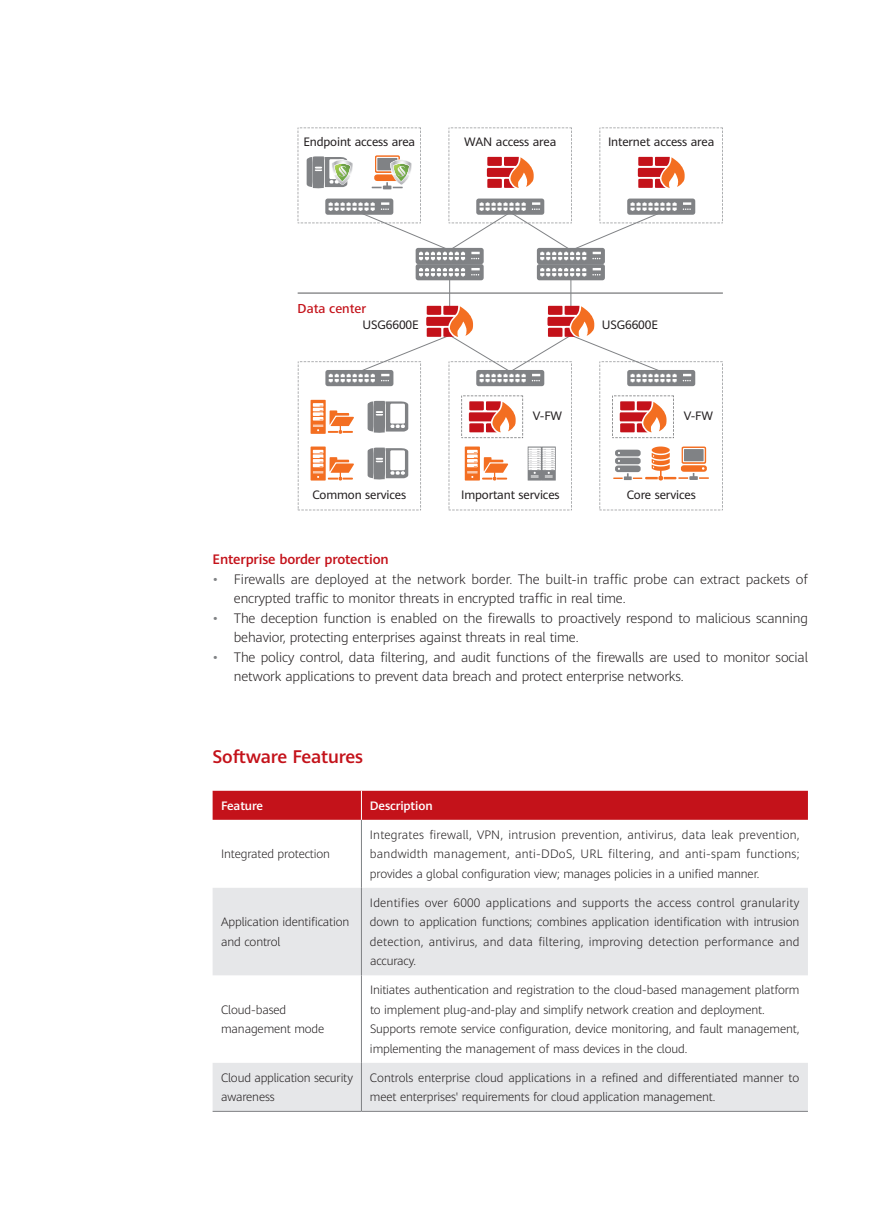
<style>
.page{position:relative;width:893px;height:1212px;background:#fff}
.page>*{position:absolute;margin:0;border:0;box-sizing:border-box;transform-origin:0 0}
.t1{font:500 18px "Huawei Sans";letter-spacing:-.01em;color:#c4121a}
.t2{font:300 13.5px/19.5px "Huawei Sans";letter-spacing:-.01em;color:#231f20}
.t3{font:500 13.5px "Huawei Sans";letter-spacing:-.01em;color:#c4121a}
.t4{font:500 13.5px "Frutiger Next LT";color:#c4121a}
.t5{font:300 12px/19.5px "Huawei Sans";letter-spacing:-.01em;color:#231f20}
.t6{font:12px "Huawei Sans";letter-spacing:-.01em;color:#231f20}
.t7{font:500 12px "Huawei Sans";letter-spacing:-.01em;color:#fff}
.s1{color:#808285}
</style>
<div class="page">
<svg style="left:298px;top:128px;width:425px;height:382px"></svg>
<svg style="left:213px;top:888px;width:595px;height:223px;fill:#e6e7e9"></svg>
<hr style="left:361px;top:820px;width:1px;height:68px;background:#808285">
<hr style="left:361px;top:888px;width:1px;height:87px;background:#808285">
<hr style="left:361px;top:975px;width:1px;height:88px;background:#808285">
<hr style="left:361px;top:1063px;width:1px;height:48px;background:#808285">
<div style="left:213px;top:791px;width:595px;height:29px;background:#c4121a"></div>
<hr style="left:213px;top:1111px;width:148px;height:1px;background:#808285">
<hr style="left:361px;top:1111px;width:447px;height:1px;background:#808285">
<p class="t6" style="left:303px;top:133px;width:113px">Endpoint access area</p>
<p class="t6" style="left:464px;top:133px;width:94px">WAN access area</p>
<p class="t6" style="left:608px;top:133px;width:108px">Internet access area</p>
<p class="t4" style="left:298px;top:301px;width:70px">Data center</p>
<p class="t6" style="left:363px;top:316px;width:58px">USG6600E</p>
<p class="t6" style="left:602px;top:316px;width:58px">USG6600E</p>
<p class="t6" style="left:533px;top:408px;width:31px">V-FW</p>
<p class="t6" style="left:684px;top:408px;width:31px">V-FW</p>
<p class="t6" style="left:312px;top:486px;width:95px">Common services</p>
<p class="t6" style="left:461px;top:486px;width:100px">Important services</p>
<p class="t6" style="left:627px;top:486px;width:71px">Core services</p>
<p class="t3" style="left:213px;top:550px;width:178px">Enterprise border protection</p>
<p class="t2" style="left:234px;top:569px;width:576px;text-indent:-21px"><span class="s1">•</span> Firewalls are deployed at the network border. The built-in traffic probe can extract packets of encrypted traffic to monitor threats in encrypted traffic in real time.</p>
<p class="t2" style="left:234px;top:608px;width:576px;text-indent:-21px"><span class="s1">•</span> The deception function is enabled on the firewalls to proactively respond to malicious scanning behavior, protecting enterprises against threats in real time.</p>
<p class="t2" style="left:234px;top:647px;width:576px;text-indent:-21px"><span class="s1">•</span> The policy control, data filtering, and audit functions of the firewalls are used to monitor social network applications to prevent data breach and protect enterprise networks.</p>
<h1 class="t1" style="left:213px;top:743px;width:152px">Software Features</h1>
<p class="t7" style="left:221px;top:797px;width:43px">Feature</p>
<p class="t7" style="left:370px;top:797px;width:64px">Description</p>
<p class="t5" style="left:221px;top:843px;width:110px">Integrated protection</p>
<p class="t5" style="left:370px;top:824px;width:431px;text-align:justify">Integrates firewall, VPN, intrusion prevention, antivirus, data leak prevention, bandwidth management, anti-DDoS, URL filtering, and anti-spam functions; provides a global configuration view; manages policies in a unified manner.</p>
<p class="t5" style="left:221px;top:911px;width:130px">Application identification and control</p>
<p class="t5" style="left:221px;top:999px;width:105px">Cloud-based management mode</p>
<p class="t5" style="left:370px;top:892px;width:431px;text-align:justify">Identifies over 6000 applications and supports the access control granularity down to application functions; combines application identification with intrusion detection, antivirus, and data filtering, improving detection performance and accuracy.</p>
<p class="t5" style="left:370px;top:979px;width:431px">Initiates authentication and registration to the cloud-based management platform to implement plug-and-play and simplify network creation and deployment.<br>Supports remote service configuration, device monitoring, and fault management, implementing the management of mass devices in the cloud.</p>
<p class="t5" style="left:221px;top:1067px;width:133px">Cloud application security awareness</p>
<p class="t5" style="left:370px;top:1067px;width:431px">Controls enterprise cloud applications in a refined and differentiated manner to meet enterprises' requirements for cloud application management.</p>
</div>
